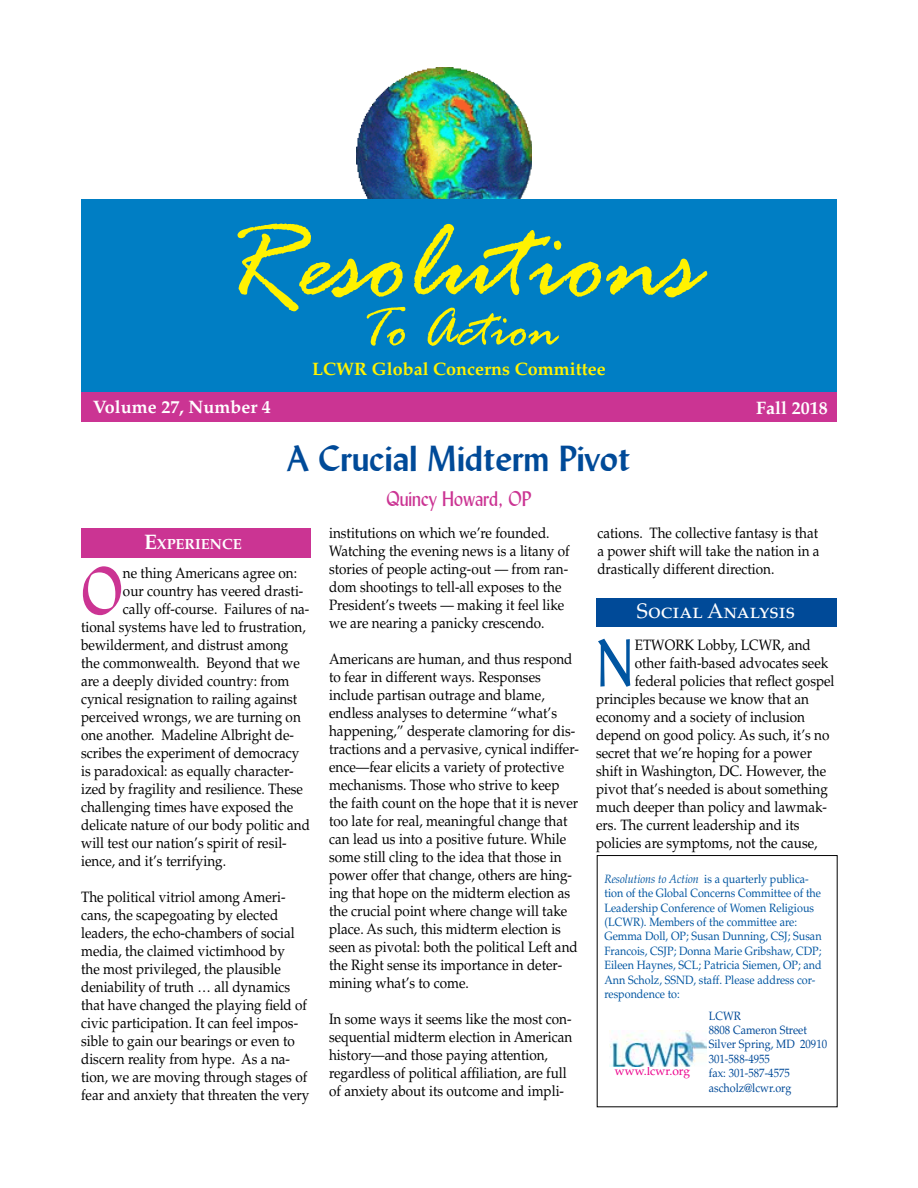
<style>
.page{position:relative;width:918px;height:1188px;background:#fff}
.page>*{position:absolute;margin:0;border:0;box-sizing:border-box;transform-origin:0 0}
.t1{font:italic 117px "Rage";color:#fff200}
.t2{font:65.85px "Lydian BT";color:#cb3493;scale:.9 1}
.t3{font:65.85px "Lydian BT";color:#0055a1;scale:.9 1}
.t4{font:italic 57px "Rage";color:#fff200}
.t5{font:700 36px "Lydian BT";color:#004a98}
.t6{font:21px "Lydian BT";color:#cb3493;scale:.9 1}
.t7{font:21px "Palatino LT Std";color:#fff}
.t8{font:700 18px "Palatino LT Std";color:#fff200}
.t9{font:700 18px "Palatino LT Std";color:#fff}
.t10{font:15px/18px "Palatino LT Std";color:#000;scale:.9 1}
.t11{font:700 14.7px "Palatino LT Std";color:#fff}
.t12{font:12px/14.4px "Palatino LT Std";color:#0055a1;scale:.9 1}
.t13{font:12px/14.4px "Palatino LT Std";color:#004a98;scale:.9 1}
.t14{font:12px "Palatino LT Std";color:#ec008c}
.s1{font-size:21px}
.s2{font-style:italic}
</style>
<div class="page">
<div style="left:81px;top:392px;width:756px;height:30px;background:#cb3493"></div>
<img style="left:356px;top:68px;width:176px;height:132px">
<div style="left:81px;top:200px;width:756px;height:192px;background:#007ec4"></div>
<img style="left:609px;top:1031px;width:97px;height:36px">
<div style="left:81px;top:528px;width:229px;height:30px;background:#cb3493"></div>
<div style="left:596px;top:598px;width:240px;height:28px;background:#004a98"></div>
<h1 class="t1" style="left:219px;top:201px;width:482px">Resolutions</h1>
<h3 class="t4" style="left:359px;top:299px;width:201px">To Action</h3>
<p class="t8" style="left:312px;top:358px;width:295px">LCWR Global Concerns Committee</p>
<p class="t9" style="left:93px;top:397px;width:180px">Volume 27, Number 4</p>
<p class="t9" style="left:756px;top:397px;width:73px">Fall 2018</p>
<h3 class="t5" style="left:287px;top:436px;width:345px">A Crucial Midterm Pivot</h3>
<p class="t11" style="left:144px;top:535px;width:98px"><span class="s1">E</span>XPERIENCE</p>
<h2 class="t2" style="left:81px;top:550px;width:48px">O</h2>
<p class="t10" style="left:123px;top:564px;width:195px">ne thing Americans agree on:</p>
<p class="t10" style="left:123px;top:582px;width:202px">our country has veered drasti-</p>
<p class="t10" style="left:123px;top:600px;width:209px">cally off-course. Failures of na-</p>
<p class="t10" style="left:81px;top:618px;width:251px">tional systems have led to frustration,</p>
<p class="t10" style="left:81px;top:636px;width:232px">bewilderment, and distrust among</p>
<p class="t10" style="left:81px;top:654px;width:245px">the commonwealth. Beyond that we</p>
<p class="t10" style="left:81px;top:672px;width:233px">are a deeply divided country: from</p>
<p class="t10" style="left:81px;top:690px;width:242px">cynical resignation to railing against</p>
<p class="t10" style="left:81px;top:708px;width:246px">perceived wrongs, we are turning on</p>
<p class="t10" style="left:81px;top:726px;width:238px">one another. Madeline Albright de-</p>
<p class="t10" style="left:81px;top:744px;width:244px">scribes the experiment of democracy</p>
<p class="t10" style="left:81px;top:762px;width:238px">is paradoxical: as equally character-</p>
<p class="t10" style="left:81px;top:780px;width:248px">ized by fragility and resilience. These</p>
<p class="t10" style="left:81px;top:798px;width:237px">challenging times have exposed the</p>
<p class="t10" style="left:81px;top:816px;width:256px">delicate nature of our body politic and</p>
<p class="t10" style="left:81px;top:834px;width:230px">will test our nation’s spirit of resil-</p>
<p class="t10" style="left:81px;top:852px;width:163px">ience, and it’s terrifying.</p>
<p class="t10" style="left:81px;top:888px;width:255px">The political vitriol among Ameri&shy;cans, the scapegoating by elected leaders, the echo-chambers of social media, the claimed victimhood by<br>the most privileged, the plausible deniability of truth … all dynamics that have changed the playing field of civic participation. It can feel impos&shy;sible to gain our bearings or even to discern reality from hype. As a na&shy;tion, we are moving through stages of fear and anxiety that threaten the very</p>
<h3 class="t6" style="left:386px;top:486px;width:163px">Quincy Howard, OP</h3>
<p class="t10" style="left:329px;top:524px;width:269px">institutions on which we’re founded.<br>Watching the evening news is a litany of stories of people acting-out — from ran&shy;dom shootings to tell-all exposes to the President’s tweets — making it feel like we are nearing a panicky crescendo.</p>
<p class="t10" style="left:329px;top:650px;width:279px">Americans are human, and thus respond to fear in different ways. Responses include partisan outrage and blame, endless analyses to determine “what’s happening,” desperate clamoring for dis&shy;tractions and a pervasive, cynical indiffer&shy;ence—fear elicits a variety of protective mechanisms. Those who strive to keep the faith count on the hope that it is never too late for real, meaningful change that can lead us into a positive future. While some still cling to the idea that those in power offer that change, others are hing&shy;ing that hope on the midterm election as the crucial point where change will take place. As such, this midterm election is seen as pivotal: both the political Left and the Right sense its importance in deter&shy;mining what’s to come.</p>
<p class="t10" style="left:329px;top:1010px;width:272px">In some ways it seems like the most con&shy;sequential midterm election in American history—and those paying attention, regardless of political affiliation, are full of anxiety about its outcome and impli-</p>
<p class="t10" style="left:597px;top:525px;width:248px;text-align:justify">cations. The collective fantasy is that a power shift will take the nation in a drastically different direction.</p>
<h3 class="t7" style="left:637px;top:598px;width:160px">Social Analysis</h3>
<h2 class="t3" style="left:596px;top:623px;width:44px">N</h2>
<p class="t10" style="left:635px;top:636px;width:197px">ETWORK Lobby, LCWR, and</p>
<p class="t10" style="left:635px;top:654px;width:217px">other faith-based advocates seek</p>
<p class="t10" style="left:635px;top:672px;width:223px">federal policies that reflect gospel</p>
<p class="t10" style="left:596px;top:690px;width:238px">principles because we know that an</p>
<p class="t10" style="left:596px;top:708px;width:234px">economy and a society of inclusion</p>
<p class="t10" style="left:596px;top:726px;width:261px">depend on good policy. As such, it’s no</p>
<p class="t10" style="left:596px;top:744px;width:241px">secret that we’re hoping for a power</p>
<p class="t10" style="left:596px;top:762px;width:257px">shift in Washington, DC. However, the</p>
<p class="t10" style="left:596px;top:780px;width:259px">pivot that’s needed is about something</p>
<p class="t10" style="left:596px;top:798px;width:258px">much deeper than policy and lawmak-</p>
<p class="t10" style="left:596px;top:816px;width:227px">ers. The current leadership and its</p>
<p class="t10" style="left:596px;top:834px;width:248px">policies are symptoms, not the cause,</p>
<p class="t12" style="left:604px;top:872px;width:243px"><span class="s2">Resolutions to Action</span> is a quarterly publica&shy;tion of the Global Concerns Committee of the Leadership Conference of Women Religious (LCWR). Members of the committee are:<br>Gemma Doll, OP; Susan Dunning, CSJ; Susan Francois, CSJP; Donna Marie Gribshaw, CDP; Eileen Haynes, SCL; Patricia Siemen, OP; and Ann Scholz, SSND, staff. Please address cor&shy;respondence to:</p>
<p class="t14" style="left:615px;top:1064px;width:77px">www.lcwr.org</p>
<p class="t13" style="left:709px;top:1008px;width:133px">LCWR<br>8808 Cameron Street<br>Silver Spring, MD 20910<br>301-588-4955<br>fax: 301-587-4575 ascholz@lcwr.org</p>
</div>
